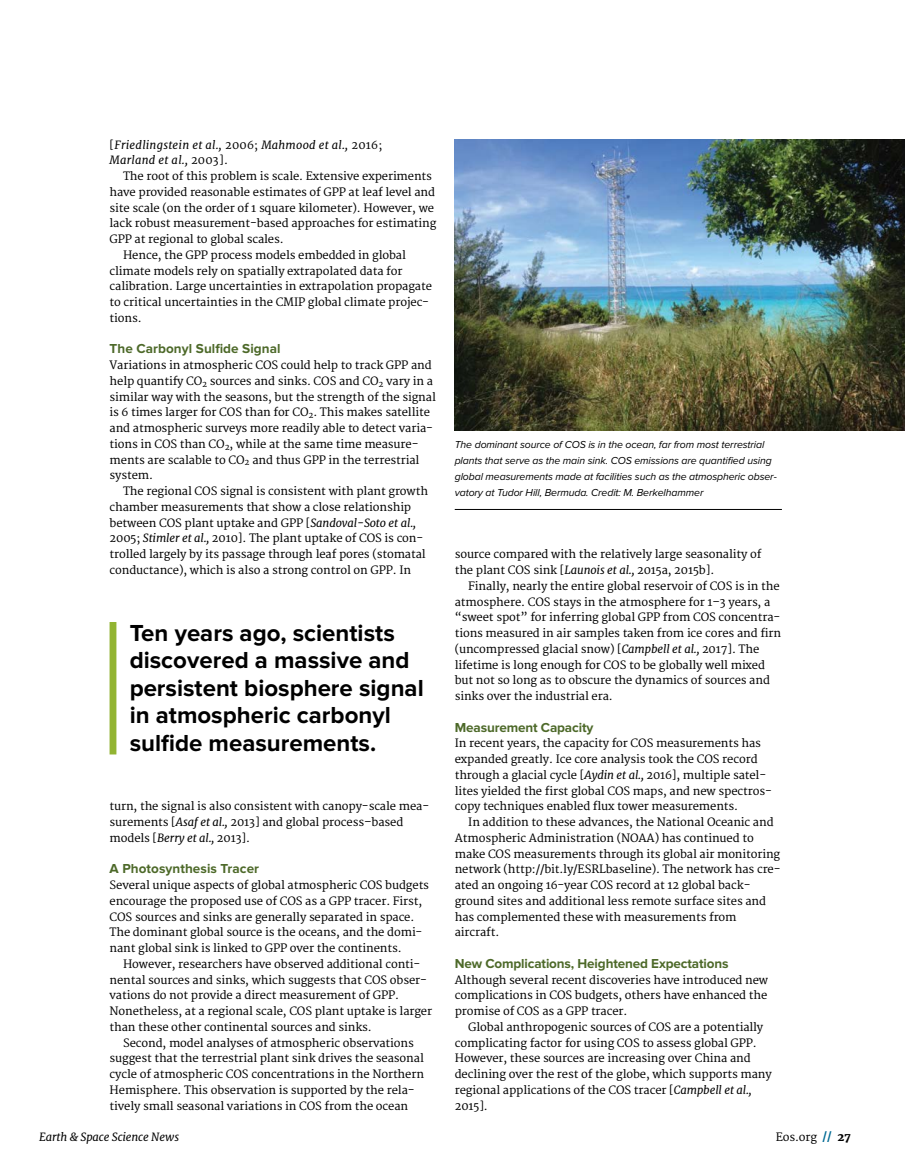
<style>
.page{position:relative;width:905px;height:1175px;background:#fff}
.page>*{position:absolute;margin:0;border:0;box-sizing:border-box;transform-origin:0 0}
.t1{font:700 24px/27.5px "Proxima Nova";color:#000}
.t2{font:700 13.5px "Proxima Nova";letter-spacing:-.01em;color:#4d6929}
.t3{font:11.25px/15.8px "Merriweather";letter-spacing:-.01em;color:#000}
.t4{font:italic 11.25px/15.8px "Merriweather";letter-spacing:.02em;color:#000}
.t5{font:italic 11.25px "Merriweather";letter-spacing:-.01em;color:#000}
.t6{font:italic 10.5px/15.8px "Proxima Nova";letter-spacing:-.01em;color:#000}
.s1{font-style:normal}
.s2{font-style:italic}
.s3{font-weight:800;color:#006a94}
.s4{font-weight:800}
</style>
<div class="page">
<img style="left:454px;top:140px;width:450px;height:291px">
<hr style="left:454px;top:509px;width:328px;height:1px;background:#000">
<div style="left:110px;top:622px;width:6px;height:132px;background:#92b432"></div>
<p class="t4" style="left:109px;top:137px;width:274px"><span class="s1">[</span>Friedlingstein et al., <span class="s1">2006;</span> Mahmood et al., <span class="s1">2016;<br></span>Marland et al., <span class="s1">2003].</span></p>
<p class="t3" style="left:123px;top:169px;width:310px">The root of this problem is scale. Extensive experiments</p>
<p class="t3" style="left:109px;top:184px;width:327px">have provided reasonable estimates of GPP at leaf level and</p>
<p class="t3" style="left:109px;top:200px;width:326px">site scale (on the order of 1 square kilometer). However, we</p>
<p class="t3" style="left:109px;top:216px;width:328px">lack robust measurement-based approaches for estimating</p>
<p class="t3" style="left:109px;top:232px;width:176px">GPP at regional to global scales.</p>
<p class="t3" style="left:123px;top:247px;width:284px">Hence, the GPP process models embedded in global</p>
<p class="t3" style="left:109px;top:263px;width:294px">climate models rely on spatially extrapolated data for</p>
<p class="t3" style="left:109px;top:279px;width:324px">calibration. Large uncertainties in extrapolation propagate</p>
<p class="t3" style="left:109px;top:295px;width:321px">to critical uncertainties in the CMIP global climate projec-</p>
<p class="t3" style="left:109px;top:310px;width:33px">tions.</p>
<p class="t2" style="left:110px;top:341px;width:173px">The Carbonyl Sulfide Signal</p>
<p class="t3" style="left:109px;top:358px;width:328px">Variations in atmospheric COS could help to track GPP and help quantify CO<sub>2</sub> sources and sinks. COS and CO<sub>2</sub> vary in a similar way with the seasons, but the strength of the signal is 6 times larger for COS than for CO<sub>2</sub>. This makes satellite and atmospheric surveys more readily able to detect varia&shy;tions in COS than CO<sub>2</sub>, while at the same time measure&shy;ments are scalable to CO<sub>2</sub> and thus GPP in the terrestrial system.</p>
<p class="t3" style="left:110px;top:484px;width:320px;text-indent:14px">The regional COS signal is consistent with plant growth chamber measurements that show a close relationship between COS plant uptake and GPP [<span class="s2">Sandoval-Soto et al., </span>2005; <span class="s2">Stimler et al.,</span> 2010]. The plant uptake of COS is con&shy;trolled largely by its passage through leaf pores (stomatal conductance), which is also a strong control on GPP. In</p>
<h1 class="t1" style="left:130px;top:620px;width:295px">Ten years ago, scientists discovered a massive and persistent biosphere signal in atmospheric carbonyl sulfide measurements.</h1>
<p class="t3" style="left:110px;top:799px;width:321px">turn, the signal is also consistent with canopy-scale mea&shy;surements [<span class="s2">Asaf et al.,</span> 2013] and global process–based models [<span class="s2">Berry et al.,</span> 2013].</p>
<p class="t2" style="left:110px;top:861px;width:151px">A Photosynthesis Tracer</p>
<p class="t3" style="left:110px;top:877px;width:321px">Several unique aspects of global atmospheric COS budgets encourage the proposed use of COS as a GPP tracer. First, COS sources and sinks are generally separated in space.<br>The dominant global source is the oceans, and the domi&shy;nant global sink is linked to GPP over the continents.</p>
<p class="t3" style="left:123px;top:956px;width:299px">However, researchers have observed additional conti-</p>
<p class="t3" style="left:110px;top:972px;width:319px">nental sources and sinks, which suggests that COS obser-</p>
<p class="t3" style="left:110px;top:988px;width:291px">vations do not provide a direct measurement of GPP.</p>
<p class="t3" style="left:110px;top:1003px;width:324px">Nonetheless, at a regional scale, COS plant uptake is larger</p>
<p class="t3" style="left:110px;top:1019px;width:264px">than these other continental sources and sinks.</p>
<p class="t3" style="left:123px;top:1035px;width:292px">Second, model analyses of atmospheric observations</p>
<p class="t3" style="left:110px;top:1051px;width:316px">suggest that the terrestrial plant sink drives the seasonal</p>
<p class="t3" style="left:110px;top:1066px;width:316px">cycle of atmospheric COS concentrations in the Northern</p>
<p class="t3" style="left:110px;top:1082px;width:306px">Hemisphere. This observation is supported by the rela-</p>
<p class="t3" style="left:110px;top:1098px;width:300px">tively small seasonal variations in COS from the ocean</p>
<p class="t6" style="left:454px;top:437px;width:323px">The dominant source of COS is in the ocean, far from most terrestrial plants that serve as the main sink. COS emissions are quantified using global measurements made at facilities such as the atmospheric obser&shy;vatory at Tudor Hill, Bermuda. Credit: M. Berkelhammer</p>
<p class="t3" style="left:455px;top:547px;width:308px">source compared with the relatively large seasonality of the plant COS sink [<span class="s2">Launois et al.,</span> 2015a, 2015b].</p>
<p class="t3" style="left:455px;top:578px;width:328px;text-indent:14px">Finally, nearly the entire global reservoir of COS is in the atmosphere. COS stays in the atmosphere for 1–3 years, a “sweet spot” for inferring global GPP from COS concentra&shy;tions measured in air samples taken from ice cores and firn (uncompressed glacial snow) [<span class="s2">Campbell et al.,</span> 2017]. The lifetime is long enough for COS to be globally well mixed but not so long as to obscure the dynamics of sources and sinks over the industrial era.</p>
<p class="t2" style="left:454px;top:719px;width:140px">Measurement Capacity</p>
<p class="t3" style="left:454px;top:736px;width:318px">In recent years, the capacity for COS measurements has expanded greatly. Ice core analysis took the COS record through a glacial cycle [<span class="s2">Aydin et al.,</span> 2016], multiple satel&shy;lites yielded the first global COS maps, and new spectros&shy;copy techniques enabled flux tower measurements.</p>
<p class="t3" style="left:454px;top:814px;width:327px;text-indent:14px">In addition to these advances, the National Oceanic and Atmospheric Administration (NOAA) has continued to make COS measurements through its global air monitoring network (http://bit.ly/ESRLbaseline). The network has cre&shy;ated an ongoing 16-year COS record at 12 global back&shy;ground sites and additional less remote surface sites and has complemented these with measurements from aircraft.</p>
<p class="t2" style="left:454px;top:955px;width:275px">New Complications, Heightened Expectations</p>
<p class="t3" style="left:454px;top:972px;width:315px;text-align:justify">Although several recent discoveries have introduced new complications in COS budgets, others have enhanced the promise of COS as a GPP tracer.</p>
<p class="t3" style="left:454px;top:1019px;width:318px;text-indent:14px">Global anthropogenic sources of COS are a potentially complicating factor for using COS to assess global GPP.<br>However, these sources are increasing over China and declining over the rest of the globe, which supports many regional applications of the COS tracer [<span class="s2">Campbell et al., </span>2015].</p>
<p class="t5" style="left:39px;top:1130px;width:142px">Earth &amp; Space Science News</p>
<p class="t3" style="left:775px;top:1129px;width:77px">Eos.org <span class="s3">//</span> <span class="s4">27</span></p>
</div>
